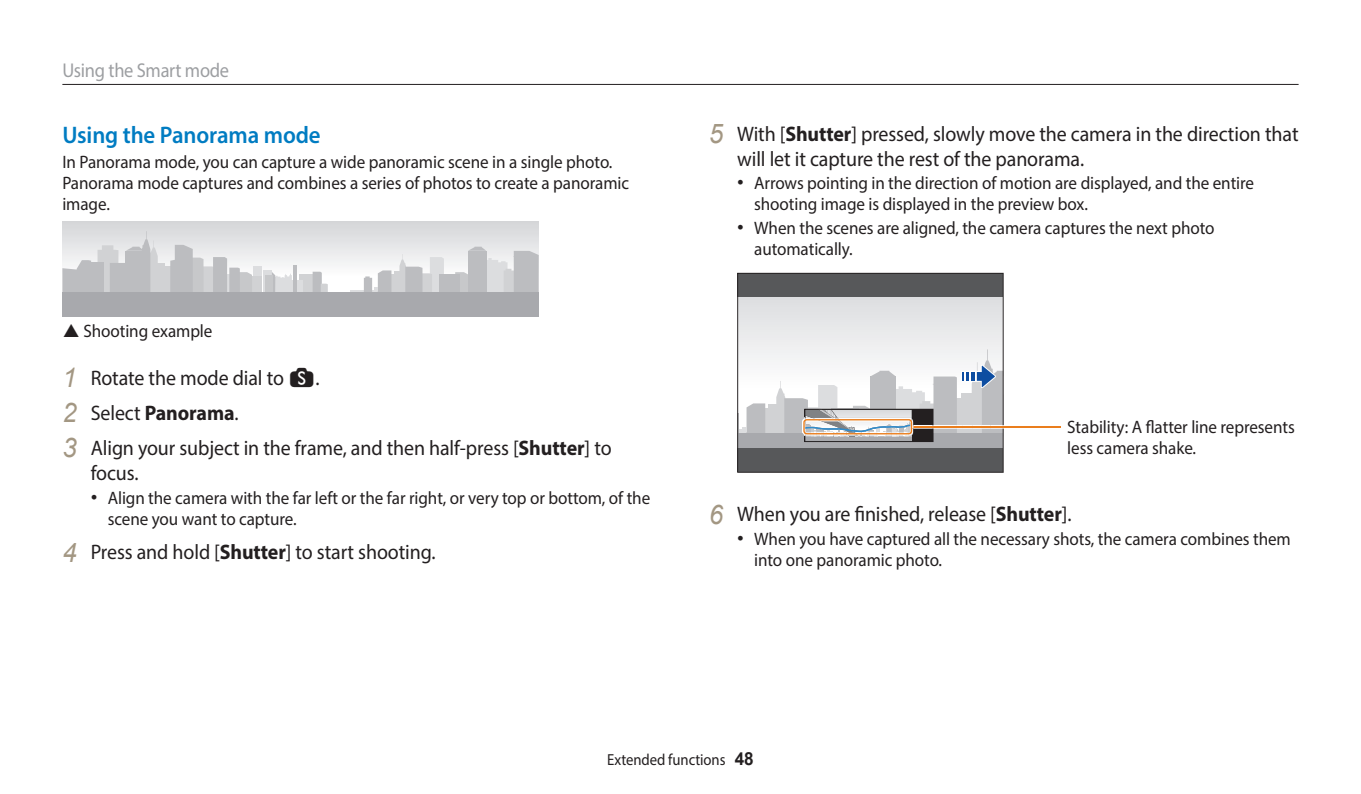
<style>
.page{position:relative;width:1361px;height:794px;background:#fff}
.page>*{position:absolute;margin:0;border:0;box-sizing:border-box;transform-origin:0 0}
.t1{font:600 24px "Myriad Pro";letter-spacing:-.005em;color:#007cc2;scale:.95 1}
.t2{font:21px/35.2px "Myriad Pro";letter-spacing:-.005em;color:#231f20;scale:.95 1}
.t3{font:20px "Myriad Pro";letter-spacing:-.015em;color:#9d9fa2;scale:.92 1}
.t4{font:18px/21px "Myriad Pro";letter-spacing:-.005em;color:#231f20;scale:.95 1}
.t5{font:16px "Myriad Pro";letter-spacing:-.005em;color:#231f20;scale:.92 1}
.s1{font-family:"Arial";font-style:italic;font-size:27px;color:#a39783}
.s2{font-family:"WB380 F"}
.s3{font-weight:700}
.s4{font-family:"Arial";font-size:19px}
.s5{font-family:"Arial";font-weight:700;font-size:18px}
</style>
<div class="page">
<hr style="left:62px;top:84px;width:1236px;height:1px;background:#231f20">
<svg style="left:737px;top:273px;width:266px;height:200px;background:#5a5b5d"></svg>
<img style="left:1003px;top:425px;width:58px;height:4px">
<hr style="left:912px;top:426px;width:148px;height:1px;background:#ea7e1d">
<svg style="left:737px;top:274px;width:266px;height:172px"></svg>
<div style="left:803px;top:419px;width:109px;height:15px;border:1px solid #ea7e1d;border-radius:3px"></div>
<svg style="left:62px;top:222px;width:477px;height:52px"></svg>
<div style="left:299px;top:274px;width:17px;height:22px;background:#d1d2d4"></div>
<div style="left:350px;top:290px;width:28px;height:6px;background:#dcdddf"></div>
<div style="left:289px;top:280px;width:14px;height:15px;background:#dcdddf"></div>
<hr style="left:293px;top:265px;width:4px;height:30px;background:#bcbdc0">
<svg style="left:98px;top:231px;width:60px;height:61px;background:#cccdcf"></svg>
<svg style="left:62px;top:260px;width:29px;height:32px"></svg>
<div style="left:91px;top:262px;width:13px;height:32px;background:#bcbdc0"></div>
<div style="left:253px;top:266px;width:9px;height:13px;background:#dcdddf"></div>
<div style="left:263px;top:270px;width:9px;height:25px;background:#dcdddf"></div>
<div style="left:157px;top:263px;width:8px;height:32px;background:#d1d2d4"></div>
<div style="left:165px;top:267px;width:5px;height:28px;background:#d1d2d4"></div>
<div style="left:394px;top:271px;width:6px;height:23px;background:#d1d2d4"></div>
<hr style="left:390px;top:274px;width:4px;height:20px;background:#d1d2d4">
<svg style="left:272px;top:272px;width:20px;height:20px"></svg>
<div style="left:265px;top:275px;width:8px;height:20px;background:#c7c8ca"></div>
<div style="left:251px;top:276px;width:11px;height:19px;background:#d1d2d4"></div>
<svg style="left:170px;top:245px;width:82px;height:47px;background:#cfd0d2"></svg>
<div style="left:439px;top:274px;width:20px;height:20px;background:#bcbdc0"></div>
<svg style="left:313px;top:272px;width:15px;height:20px"></svg>
<svg style="left:399px;top:254px;width:45px;height:38px"></svg>
<svg style="left:455px;top:247px;width:84px;height:45px;background:#cecfd1"></svg>
<svg style="left:364px;top:270px;width:27px;height:22px"></svg>
<div style="left:62px;top:292px;width:477px;height:25px;background:#a8a9ad"></div>
<p class="t3" style="left:62px;top:63px;width:183px">Using the Smart mode</p>
<h1 class="t1" style="left:62px;top:126px;width:273px">Using the Panorama mode</h1>
<p class="t4" style="left:62px;top:155px;width:598px">In Panorama mode, you can capture a wide panoramic scene in a single photo.<br>Panorama mode captures and combines a series of photos to create a panoramic image.</p>
<p class="t4" style="left:83px;top:323px;width:137px">Shooting example</p>
<p class="t2" style="left:62px;top:363px;width:580px"><span class="s1">1</span> Rotate the mode dial to <span class="s2">s</span>.<br><span class="s1">2</span> Select <span class="s3">Panorama</span>.<br><span class="s1">3</span> Align your subject in the frame, and then half-press [<span class="s3">Shutter</span>] to</p>
<p class="t2" style="left:91px;top:459px;width:52px">focus.</p>
<p class="t4" style="left:108px;top:490px;width:572px;text-indent:-17px"><span class="s4">•</span> Align the camera with the far left or the far right, or very top or bottom, of the scene you want to capture.</p>
<p class="t2" style="left:62px;top:538px;width:394px"><span class="s1">4</span> Press and hold [<span class="s3">Shutter</span>] to start shooting.</p>
<p class="t2" style="left:737px;top:124px;width:592px;line-height:25px;text-indent:-28px"><span class="s1">5</span> With [<span class="s3">Shutter</span>] pressed, slowly move the camera in the direction that will let it capture the rest of the panorama.</p>
<p class="t4" style="left:754px;top:176px;width:528px;text-indent:-17px"><span class="s4">•</span> Arrows pointing in the direction of motion are displayed, and the entire shooting image is displayed in the preview box.</p>
<p class="t4" style="left:754px;top:220px;width:486px;text-indent:-17px"><span class="s4">•</span> When the scenes are aligned, the camera captures the next photo automatically.</p>
<p class="t4" style="left:1067px;top:419px;width:241px">Stability: A flatter line represents less camera shake.</p>
<p class="t2" style="left:709px;top:500px;width:383px"><span class="s1">6</span> When you are finished, release [<span class="s3">Shutter</span>].</p>
<p class="t4" style="left:754px;top:531px;width:566px;text-indent:-17px"><span class="s4">•</span> When you have captured all the necessary shots, the camera combines them into one panoramic photo.</p>
<p class="t5" style="left:607px;top:753px;width:161px">Extended functions <span class="s5">48</span></p>
</div>
